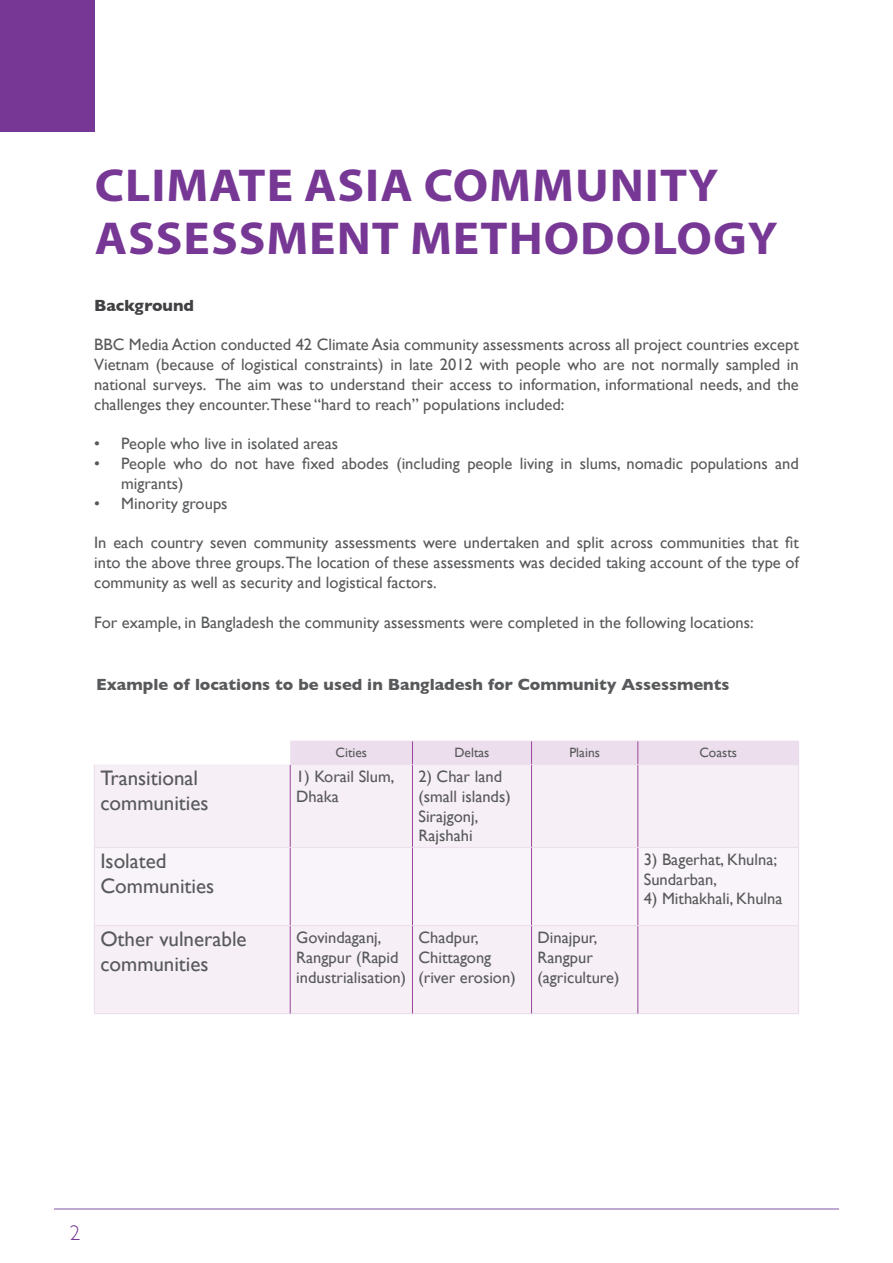
<style>
.page{position:relative;width:893px;height:1263px;background:#fff}
.page>*{position:absolute;margin:0;border:0;box-sizing:border-box;transform-origin:0 0}
.t1{font:700 46.35px/52.5px "Myriad Pro";letter-spacing:.02em;color:#773895;scale:1.07 1}
.t2{font:21px/25.2px "Gill Sans";color:#58595b}
.t3{font:300 21px "Gill Sans";color:#773895}
.t4{font:16.5px/19.8px "Gill Sans";color:#58595b}
.t5{font:700 16.5px "Gill Sans";color:#58595b}
.t6{font:700 16.5px "Gill Sans";color:#414042}
.t7{font:13.5px "Gill Sans";color:#58595b}
</style>
<div class="page">
<hr style="left:54px;top:1208px;width:785px;height:2px;background:#ac8ec2">
<div style="left:95px;top:764px;width:703px;height:249px;background:#f6eff6"></div>
<div style="left:95px;top:848px;width:703px;height:77px;background:#f9f4f9"></div>
<hr style="left:94px;top:764px;width:1px;height:83px;background:#eadbea">
<hr style="left:798px;top:764px;width:1px;height:83px;background:#eadbea">
<hr style="left:94px;top:847px;width:1px;height:79px;background:#eadbea">
<hr style="left:798px;top:847px;width:1px;height:79px;background:#eadbea">
<hr style="left:94px;top:926px;width:1px;height:87px;background:#eadbea">
<hr style="left:798px;top:926px;width:1px;height:87px;background:#eadbea">
<hr style="left:94px;top:1013px;width:196px;height:1px;background:#eadbea">
<hr style="left:290px;top:1013px;width:122px;height:1px;background:#eadbea">
<hr style="left:412px;top:1013px;width:119px;height:1px;background:#eadbea">
<hr style="left:531px;top:1013px;width:107px;height:1px;background:#eadbea">
<hr style="left:638px;top:1013px;width:161px;height:1px;background:#eadbea">
<div style="left:290px;top:741px;width:509px;height:23px;background:#ecdeec"></div>
<hr style="left:290px;top:765px;width:1px;height:82px;background:#9b459a">
<hr style="left:412px;top:765px;width:1px;height:82px;background:#9b459a">
<hr style="left:531px;top:765px;width:1px;height:82px;background:#9b459a">
<hr style="left:638px;top:765px;width:1px;height:82px;background:#9b459a">
<hr style="left:290px;top:847px;width:1px;height:78px;background:#9b459a">
<hr style="left:412px;top:847px;width:1px;height:78px;background:#9b459a">
<hr style="left:531px;top:847px;width:1px;height:78px;background:#9b459a">
<hr style="left:638px;top:847px;width:1px;height:78px;background:#9b459a">
<hr style="left:290px;top:926px;width:1px;height:87px;background:#9b459a">
<hr style="left:412px;top:926px;width:1px;height:87px;background:#9b459a">
<hr style="left:531px;top:926px;width:1px;height:87px;background:#9b459a">
<hr style="left:638px;top:926px;width:1px;height:87px;background:#9b459a">
<hr style="left:290px;top:764px;width:122px;height:1px;background:#ecdeec">
<hr style="left:412px;top:764px;width:119px;height:1px;background:#ecdeec">
<hr style="left:531px;top:764px;width:107px;height:1px;background:#ecdeec">
<hr style="left:638px;top:764px;width:160px;height:1px;background:#ecdeec">
<hr style="left:95px;top:847px;width:195px;height:1px;background:#ecdeec">
<hr style="left:290px;top:847px;width:122px;height:1px;background:#ecdeec">
<hr style="left:412px;top:847px;width:119px;height:1px;background:#ecdeec">
<hr style="left:531px;top:847px;width:107px;height:1px;background:#ecdeec">
<hr style="left:638px;top:847px;width:160px;height:1px;background:#ecdeec">
<hr style="left:95px;top:925px;width:195px;height:1px;background:#ecdeec">
<hr style="left:290px;top:925px;width:122px;height:1px;background:#ecdeec">
<hr style="left:412px;top:925px;width:119px;height:1px;background:#ecdeec">
<hr style="left:531px;top:925px;width:107px;height:1px;background:#ecdeec">
<hr style="left:638px;top:925px;width:160px;height:1px;background:#ecdeec">
<div style="left:0;top:0;width:94px;height:132px;background:#773895"></div>
<h1 class="t1" style="left:95px;top:158px;width:640px">CLIMATE ASIA COMM UNITY<br>ASSESSMENT METHODOLOGY</h1>
<p class="t6" style="left:94px;top:296px;width:101px">Background</p>
<p class="t4" style="left:94px;top:335px;width:706px;text-align:justify">BBC Media Action conducted 42 Climate Asia community assessments across all project countries except Vietnam (because of logistical constraints) in late 2012 with people who are not normally sampled in national surveys. The aim was to understand their access to information, informational needs, and the challenges they encounter.These “hard to reach” populations included:</p>
<p class="t4" style="left:94px;top:434px;width:245px">• People who live in isolated areas</p>
<p class="t4" style="left:121px;top:454px;width:679px;text-indent:-27px">• People who do not have fixed abodes (including people living in slums, nomadic populations and migrants)</p>
<p class="t4" style="left:94px;top:493px;width:135px">• Minority groups</p>
<p class="t4" style="left:94px;top:533px;width:706px;text-align:justify">In each country seven community assessments were undertaken and split across communities that fit into the above three groups. The location of these assessments was decided taking account of the type of community as well as security and logistical factors.</p>
<p class="t4" style="left:94px;top:612px;width:661px">For example, in Bangladesh the community assessments were completed in the following locations:</p>
<p class="t5" style="left:96px;top:675px;width:635px">Example of locations to be used in Bangladesh for Community Assessments</p>
<p class="t7" style="left:336px;top:744px;width:33px">Cities</p>
<p class="t7" style="left:454px;top:744px;width:37px">Deltas</p>
<p class="t7" style="left:569px;top:744px;width:32px">Plains</p>
<p class="t7" style="left:699px;top:744px;width:39px">Coasts</p>
<p class="t2" style="left:100px;top:765px;width:110px">Transitional communities</p>
<p class="t4" style="left:296px;top:766px;width:100px">1) Korail Slum,<br>Dhaka</p>
<p class="t4" style="left:418px;top:766px;width:94px">2) Char land (small islands)<br>Sirajgonj,<br>Rajshahi</p>
<p class="t2" style="left:100px;top:848px;width:115px">Isolated<br>Communities</p>
<p class="t4" style="left:644px;top:849px;width:135px">3) Bagerhat, Khulna;<br>Sundarban,</p>
<p class="t4" style="left:644px;top:889px;width:140px">4) Mithakhali, Khulna</p>
<p class="t2" style="left:100px;top:926px;width:148px">Other vulnerable communities</p>
<p class="t4" style="left:296px;top:927px;width:111px">Govindaganj,<br>Rangpur (Rapid industrialisation)</p>
<p class="t4" style="left:418px;top:927px;width:99px">Chadpur,<br>Chittagong (river erosion)</p>
<p class="t4" style="left:537px;top:927px;width:83px">Dinajpur,<br>Rangpur (agriculture)</p>
<p class="t3" style="left:70px;top:1221px;width:12px">2</p>
</div>
